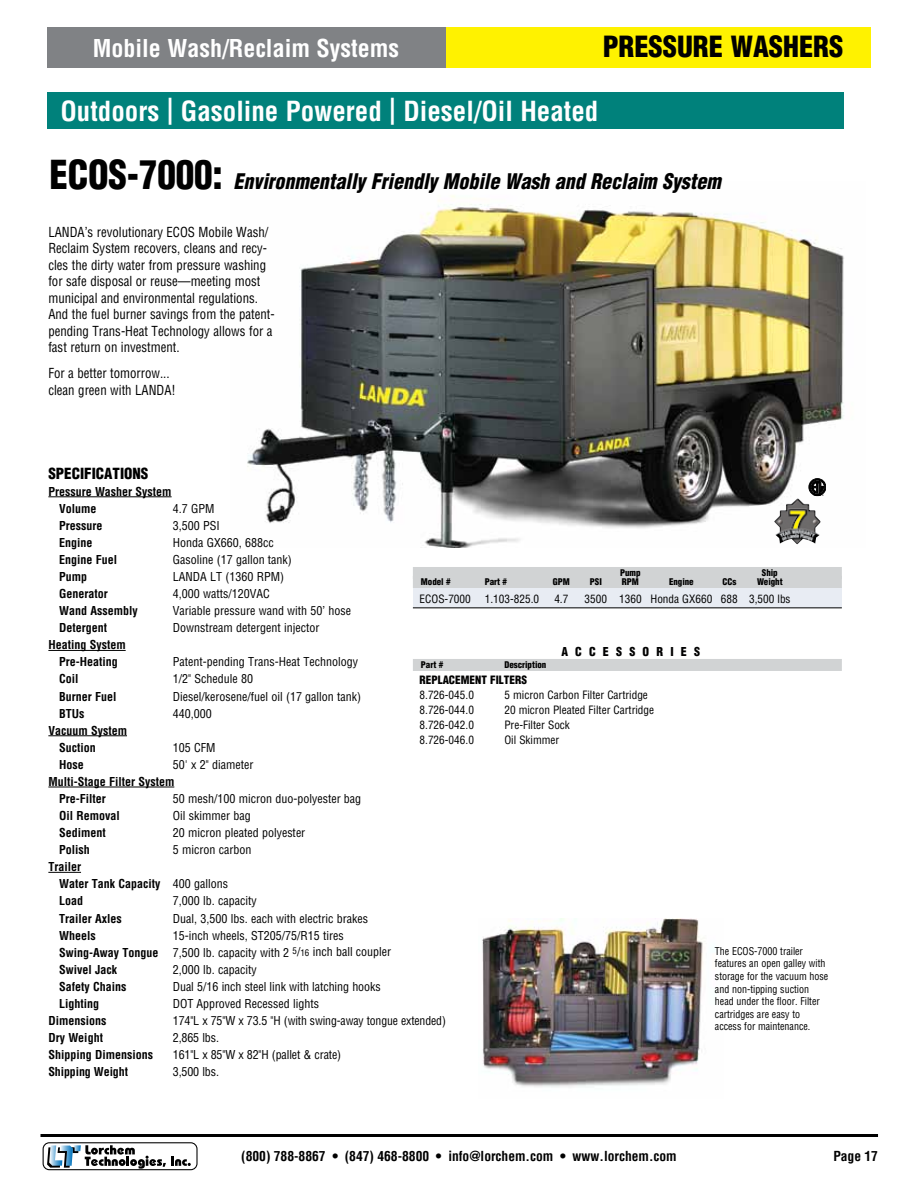
<style>
.page{position:relative;width:918px;height:1188px;background:#fff}
.page>*{position:absolute;margin:0;border:0;box-sizing:border-box;transform-origin:0 0}
.t1{font:900 condensed 28.5px "Helvetica";color:#000}
.t2{font:700 condensed 27px "Helvetica";color:#fff}
.t3{font:700 condensed 24px "Helvetica";color:#fff}
.t4{font:italic 900 condensed 21px "Helvetica";color:#000;scale:.95 1}
.t5{font:900 condensed 15px "Helvetica";color:#000}
.t6{font:condensed 13.5px/16.5px "Helvetica";color:#000;scale:.95 1}
.t7{font:700 condensed 13.5px "Helvetica";color:#000}
.t8{font:900 condensed 13.5px "Helvetica";color:#000}
.t9{font:condensed 12px/17px "Helvetica";color:#000}
.t10{font:700 condensed 12px/17.1px "Helvetica";color:#000}
.t11{font:900 condensed 12px "Helvetica";letter-spacing:.6em;color:#000}
.t12{font:condensed 11.25px "Helvetica";color:#000}
.t13{font:900 condensed 11.25px "Helvetica";color:#000}
.t14{font:condensed 10.5px/12.6px "Helvetica";color:#000;scale:.95 1}
.t15{font:900 condensed 9px "Helvetica";letter-spacing:-.005em;color:#000}
.t16{font:1.95px "Helvetica";color:#000}
.s1{font-style:normal;font-size:39px}
.s2{font-weight:400}
.s3{font-weight:700}
.s4{font-size:9px}
</style>
<div class="page">
<svg style="left:43px;top:1142px;width:155px;height:28px"></svg>
<hr style="left:40px;top:1134px;width:838px;height:3px;background:#000">
<div style="left:445px;top:27px;width:425px;height:41px;background:#fff200"></div>
<div style="left:47px;top:27px;width:398px;height:41px;background:#808285"></div>
<div style="left:47px;top:93px;width:796px;height:36px;background:#00817b"></div>
<img style="left:247px;top:195px;width:597px;height:352px">
<div style="left:413px;top:588px;width:429px;height:20px;background:#e8ecf3"></div>
<div style="left:413px;top:567px;width:429px;height:12px;background:#d1d3d4"></div>
<div style="left:413px;top:576px;width:429px;height:12px;background:#d1d3d4"></div>
<hr style="left:413px;top:607px;width:429px;height:1px;background:#000">
<div style="left:413px;top:659px;width:429px;height:12px;background:#d1d3d4"></div>
<hr style="left:48px;top:497px;width:124px;height:1px;background:#000">
<hr style="left:48px;top:650px;width:78px;height:1px;background:#000">
<hr style="left:48px;top:735px;width:79px;height:1px;background:#000">
<hr style="left:48px;top:787px;width:126px;height:1px;background:#000">
<hr style="left:48px;top:872px;width:33px;height:1px;background:#000">
<img style="left:482px;top:918px;width:221px;height:170px">
<svg style="left:809px;top:479px;width:17px;height:17px"></svg>
<img style="left:774px;top:498px;width:47px;height:47px">
<h3 class="t3" style="left:93px;top:34px;width:308px">Mobile Wash/Reclaim Systems</h3>
<h1 class="t1" style="left:603px;top:29px;width:242px">PRESSURE WASHERS</h1>
<h2 class="t2" style="left:60px;top:94px;width:540px">Outdoors | Gasoline Powered | Diesel/Oil Heated</h2>
<h3 class="t4" style="left:49px;top:168px;width:708px"><span class="s1">ECOS-7000:</span> Environmentally Friendly Mobile Wash and Reclaim System</h3>
<p class="t6" style="left:48px;top:223px;width:240px">LANDA’s revolutionary ECOS Mobile Wash/ Reclaim System recovers, cleans and recy&shy;cles the dirty water from pressure washing for safe disposal or reuse—meeting most municipal and environmental regulations.<br>And the fuel burner savings from the patent&shy;pending Trans-Heat Technology allows for a fast return on investment.</p>
<p class="t6" style="left:48px;top:365px;width:136px">For a better tomorrow... clean green with LANDA!</p>
<p class="t5" style="left:48px;top:464px;width:102px">SPECIFICATIONS</p>
<p class="t10" style="left:59px;top:483px;width:114px;text-indent:-11px">Pressure Washer System<br>Volume</p>
<p class="t9" style="left:173px;top:500px;width:43px">4.7 GPM</p>
<p class="t10" style="left:59px;top:517px;width:45px">Pressure</p>
<p class="t9" style="left:173px;top:517px;width:48px">3,500 PSI</p>
<p class="t10" style="left:59px;top:534px;width:35px">Engine</p>
<p class="t9" style="left:173px;top:534px;width:102px">Honda GX660, 688cc</p>
<p class="t10" style="left:59px;top:551px;width:59px">Engine Fuel</p>
<p class="t9" style="left:173px;top:551px;width:121px">Gasoline (17 gallon tank)</p>
<p class="t10" style="left:59px;top:568px;width:30px">Pump</p>
<p class="t9" style="left:173px;top:568px;width:113px">LANDA LT (1360 RPM)</p>
<p class="t10" style="left:59px;top:585px;width:50px">Generator</p>
<p class="t9" style="left:173px;top:585px;width:98px">4,000 watts/120VAC</p>
<p class="t10" style="left:59px;top:602px;width:80px">Wand Assembly</p>
<p class="t9" style="left:173px;top:602px;width:180px">Variable pressure wand with 50’ hose</p>
<p class="t10" style="left:59px;top:619px;width:49px">Detergent</p>
<p class="t9" style="left:173px;top:619px;width:148px">Downstream detergent injector</p>
<p class="t10" style="left:48px;top:636px;width:79px;text-align:center">Heating System<br>Pre-Heating</p>
<p class="t9" style="left:173px;top:653px;width:187px">Patent-pending Trans-Heat Technology</p>
<p class="t10" style="left:59px;top:670px;width:21px">Coil</p>
<p class="t9" style="left:173px;top:671px;width:82px">1/2" Schedule 80</p>
<p class="t10" style="left:59px;top:688px;width:59px">Burner Fuel</p>
<p class="t9" style="left:173px;top:688px;width:190px">Diesel/kerosene/fuel oil (17 gallon tank)</p>
<p class="t10" style="left:59px;top:705px;width:27px">BTUs</p>
<p class="t9" style="left:173px;top:705px;width:40px">440,000</p>
<p class="t10" style="left:59px;top:722px;width:69px;text-indent:-11px">Vacuum System<br>Suction</p>
<p class="t9" style="left:173px;top:739px;width:44px">105 CFM</p>
<p class="t10" style="left:59px;top:756px;width:26px">Hose</p>
<p class="t9" style="left:173px;top:756px;width:82px">50' x 2" diameter</p>
<p class="t10" style="left:59px;top:773px;width:117px;text-indent:-11px">Multi-Stage Filter System<br>Pre-Filter</p>
<p class="t9" style="left:173px;top:790px;width:190px">50 mesh/100 micron duo-polyester bag</p>
<p class="t10" style="left:59px;top:807px;width:62px">Oil Removal</p>
<p class="t9" style="left:173px;top:807px;width:79px">Oil skimmer bag</p>
<p class="t10" style="left:59px;top:824px;width:48px">Sediment</p>
<p class="t9" style="left:173px;top:824px;width:134px">20 micron pleated polyester</p>
<p class="t10" style="left:59px;top:841px;width:32px">Polish</p>
<p class="t9" style="left:173px;top:841px;width:80px">5 micron carbon</p>
<p class="t10" style="left:59px;top:858px;width:170px;text-indent:-11px">Trailer<br>Water Tank Capacity <span class="s2">400 gallons<br></span>Load</p>
<p class="t9" style="left:173px;top:893px;width:85px">7,000 lb. capacity</p>
<p class="t15" style="left:620px;top:567px;width:22px">Pump</p>
<p class="t15" style="left:762px;top:567px;width:17px">Ship</p>
<p class="t15" style="left:421px;top:576px;width:31px">Model #</p>
<p class="t15" style="left:485px;top:576px;width:24px">Part #</p>
<p class="t15" style="left:553px;top:576px;width:18px">GPM</p>
<p class="t15" style="left:590px;top:576px;width:13px">PSI</p>
<p class="t15" style="left:622px;top:576px;width:18px">RPM</p>
<p class="t15" style="left:669px;top:576px;width:26px">Engine</p>
<p class="t15" style="left:722px;top:576px;width:15px">CCs</p>
<p class="t15" style="left:757px;top:576px;width:27px">Weight</p>
<p class="t12" style="left:420px;top:592px;width:121px">ECOS-7000 1.103-825.0</p>
<p class="t12" style="left:554px;top:592px;width:16px">4.7</p>
<p class="t12" style="left:585px;top:592px;width:208px">3500 1360 Honda GX660 688 3,500 lbs</p>
<p class="t11" style="left:561px;top:644px;width:140px">ACCESSORIES</p>
<p class="t15" style="left:421px;top:659px;width:24px">Part #</p>
<p class="t15" style="left:504px;top:659px;width:44px">Description</p>
<p class="t13" style="left:420px;top:673px;width:109px">REPLACEMENT FILTERS</p>
<p class="t12" style="left:420px;top:688px;width:56px">8.726-045.0</p>
<p class="t12" style="left:504px;top:688px;width:145px">5 micron Carbon Filter Cartridge</p>
<p class="t12" style="left:420px;top:703px;width:56px">8.726-044.0</p>
<p class="t12" style="left:504px;top:703px;width:151px">20 micron Pleated Filter Cartridge</p>
<p class="t12" style="left:420px;top:718px;width:56px">8.726-042.0</p>
<p class="t12" style="left:504px;top:718px;width:67px">Pre-Filter Sock</p>
<p class="t12" style="left:420px;top:733px;width:56px">8.726-046.0</p>
<p class="t12" style="left:504px;top:733px;width:56px">Oil Skimmer</p>
<p class="t16" style="left:822px;top:494px;width:3px">®</p>
<p class="t10" style="left:59px;top:910px;width:64px">Trailer Axles</p>
<p class="t9" style="left:173px;top:910px;width:197px">Dual, 3,500 lbs. each with electric brakes</p>
<p class="t10" style="left:59px;top:927px;width:38px">Wheels</p>
<p class="t9" style="left:59px;top:927px;width:334px;text-indent:114px">15-inch wheels, ST205/75/R15 tires<br><span class="s3">Swing-Away Tongue</span> 7,500 lb. capacity with 2 <sup>5</sup>/<span class="s4">16</span> inch ball coupler<br><span class="s3">Swivel Jack</span></p>
<p class="t9" style="left:173px;top:961px;width:85px">2,000 lb. capacity</p>
<p class="t10" style="left:59px;top:978px;width:69px">Safety Chains</p>
<p class="t9" style="left:173px;top:978px;width:209px">Dual 5/16 inch steel link with latching hooks</p>
<p class="t10" style="left:59px;top:995px;width:42px">Lighting</p>
<p class="t9" style="left:173px;top:995px;width:148px">DOT Approved Recessed lights</p>
<p class="t10" style="left:48px;top:1012px;width:59px">Dimensions</p>
<p class="t9" style="left:173px;top:1012px;width:275px">174"L x 75"W x 73.5 "H (with swing-away tongue extended)</p>
<p class="t10" style="left:48px;top:1029px;width:56px">Dry Weight</p>
<p class="t9" style="left:173px;top:1029px;width:48px">2,865 lbs.</p>
<p class="t10" style="left:48px;top:1046px;width:106px">Shipping Dimensions</p>
<p class="t9" style="left:173px;top:1046px;width:170px">161"L x 85"W x 82"H (pallet &amp; crate)</p>
<p class="t10" style="left:48px;top:1063px;width:81px">Shipping Weight</p>
<p class="t9" style="left:173px;top:1063px;width:48px">3,500 lbs.</p>
<p class="t14" style="left:715px;top:945px;width:121px">The ECOS-7000 trailer features an open galley with storage for the vacuum hose and non-tipping suction head under the floor. Filter cartridges are easy to access for maintenance.</p>
<p class="t8" style="left:850px;top:1144px;width:15px">17</p>
<p class="t7" style="left:241px;top:1147px;width:437px">(800) 788-8867 • (847) 468-8800 • info@lorchem.com • www.lorchem.com</p>
<p class="t7" style="left:833px;top:1147px;width:46px">Page 17</p>
</div>
